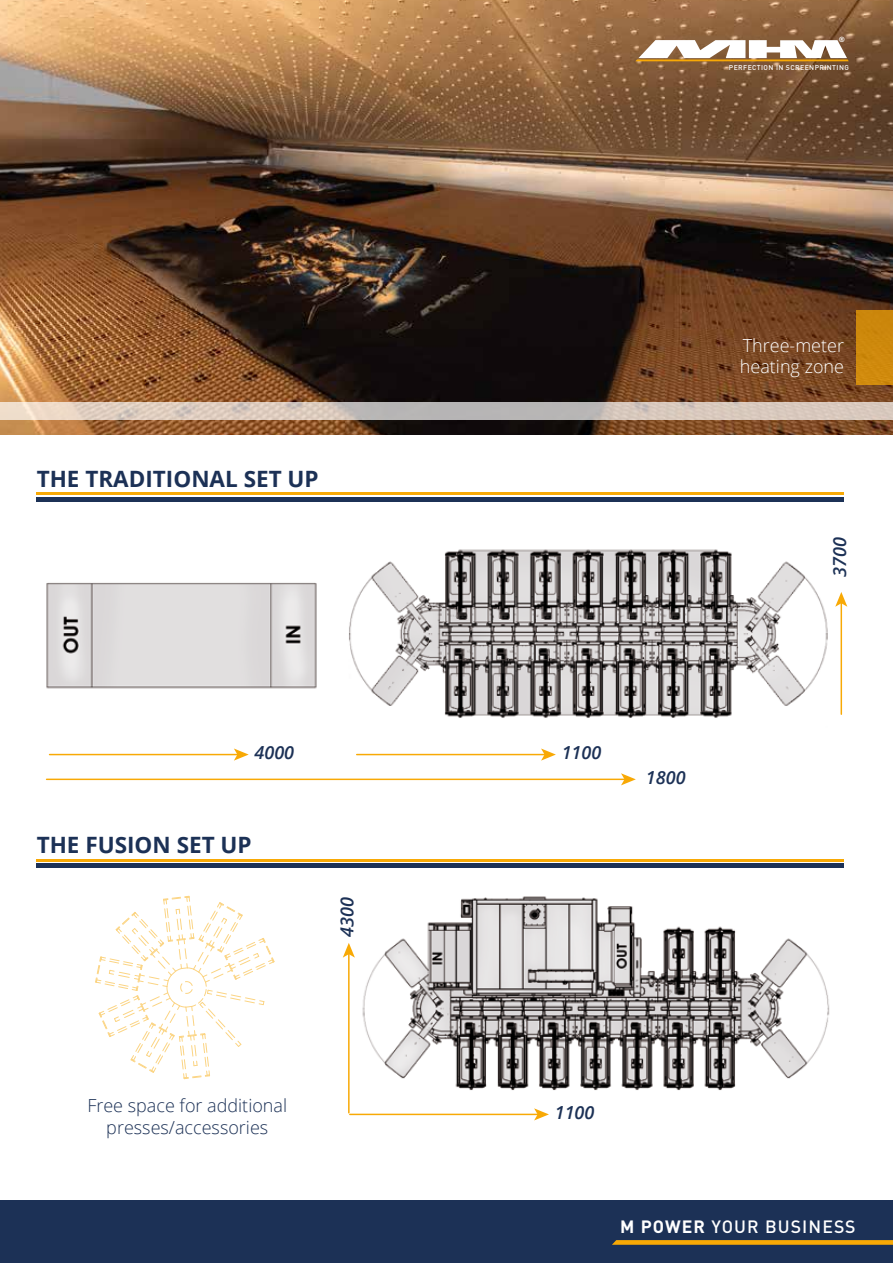
<style>
.page{position:relative;width:893px;height:1263px;background:#fff}
.page>*{position:absolute;margin:0;border:0;box-sizing:border-box;transform-origin:0 0}
.t1{font:700 22.5px "Open Sans";color:#1c3156}
.t2{font:300 18px/21.6px "Open Sans";color:#1c3156;text-align:center}
.t3{font:italic 600 18px "Open Sans";color:#1c3156}
.t4{font:300 18px/21.6px "Open Sans";color:#fff}
.t5{font:500 17.7px "DIN";letter-spacing:.06em;color:#fff}
.t6{font:7.35px "DIN Bold Alternate";color:#fff}
.t7{font:500 6.9px "DIN";letter-spacing:.06em;color:#fff}
.s1{font-weight:700}
</style>
<div class="page">
<img style="left:0;top:0;width:893px;height:435px">
<img style="left:46px;top:549px;width:802px;height:169px">
<div style="left:0;top:1200px;width:893px;height:63px;background:#1c3156"></div>
<svg style="left:635px;top:40px;width:214px;height:21px"></svg>
<div style="left:37px;top:497px;width:807px;height:5px;background:#1c3156"></div>
<hr style="left:37px;top:493px;width:807px;height:2px;background:#f8a905">
<div style="left:37px;top:863px;width:807px;height:5px;background:#1c3156"></div>
<hr style="left:37px;top:859px;width:807px;height:2px;background:#f8a905">
<svg style="left:95px;top:896px;width:179px;height:183px"></svg>
<img style="left:342px;top:896px;width:488px;height:194px">
<hr style="left:350px;top:1114px;width:188px;height:1px;background:#f8a905">
<svg style="left:534px;top:1108px;width:15px;height:12px"></svg>
<hr style="left:357px;top:754px;width:188px;height:1px;background:#f8a905">
<svg style="left:541px;top:748px;width:15px;height:13px"></svg>
<hr style="left:50px;top:754px;width:188px;height:1px;background:#f8a905">
<svg style="left:234px;top:748px;width:15px;height:13px"></svg>
<hr style="left:47px;top:778px;width:578px;height:2px;background:#f8a905">
<svg style="left:621px;top:773px;width:15px;height:12px"></svg>
<hr style="left:348px;top:953px;width:2px;height:160px;background:#f8a905">
<svg style="left:343px;top:943px;width:12px;height:15px"></svg>
<hr style="left:841px;top:602px;width:1px;height:112px;background:#f8a905">
<svg style="left:835px;top:592px;width:12px;height:15px"></svg>
<svg style="left:0;top:402px;width:893px;height:17px;background:#d1c5bc"></svg>
<div style="left:856px;top:311px;width:37px;height:74px;background:#ce880c"></div>
<svg style="left:612px;top:1240px;width:281px;height:5px"></svg>
<p class="t6" style="left:839px;top:35px;width:8px">®</p>
<p class="t7" style="left:729px;top:63px;width:122px">PERFECTION IN SCREENPRINTING</p>
<p class="t1" style="left:37px;top:463px;width:283px">THE TRADITIONAL SET UP</p>
<p class="t4" style="left:740px;top:334px;width:106px">Three-meter heating zone</p>
<p class="t3" style="left:827px;top:577px;width:41px;rotate:-90deg">3700</p>
<p class="t3" style="left:255px;top:740px;width:41px">4000</p>
<p class="t3" style="left:562px;top:740px;width:41px">1100</p>
<p class="t1" style="left:37px;top:829px;width:216px">THE FUSION SET UP</p>
<p class="t3" style="left:335px;top:937px;width:41px;rotate:-90deg">4300</p>
<p class="t3" style="left:646px;top:765px;width:41px">1800</p>
<p class="t2" style="left:87px;top:1094px;width:201px">Free space for additional presses/accessories</p>
<p class="t3" style="left:555px;top:1100px;width:41px">1100</p>
<p class="t5" style="left:620px;top:1215px;width:237px"><span class="s1">M POWER</span> YOUR BUSINESS</p>
</div>
